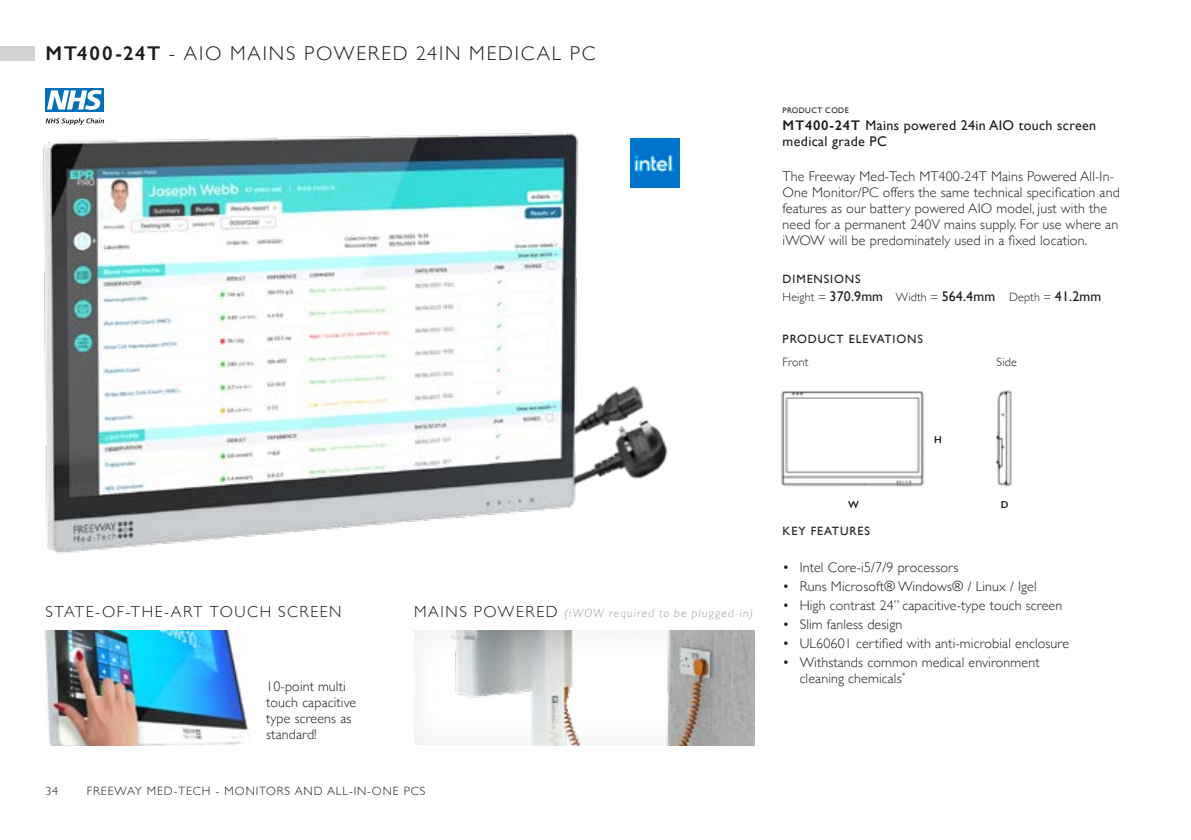
<style>
.page{position:relative;width:1191px;height:840px;background:#fff}
.page>*{position:absolute;margin:0;border:0;box-sizing:border-box;transform-origin:0 0}
.t1{font:300 20px "Gill Sans";letter-spacing:.095em;color:#1d1d1b}
.t2{font:300 16px "Gill Sans";letter-spacing:.1em;color:#1d1d1b}
.t3{font:300 14px/16px "Gill Sans";letter-spacing:.01em;color:#1d1d1b}
.t4{font:14px/16px "Gill Sans";letter-spacing:.025em;color:#1d1d1b}
.t5{font:300 12px "Gill Sans";letter-spacing:.075em;color:#1d1d1b}
.t6{font:italic 300 12px "Gill Sans";letter-spacing:.1em;color:#9d9d9c}
.t7{font:12px "Gill Sans";letter-spacing:.075em;color:#1d1d1b}
.t8{font:600 10px "Gill Sans";color:#1d1d1b}
.t9{font:8px "Gill Sans";letter-spacing:.05em;color:#1d1d1b}
.s1{font-weight:600}
.s2{font-style:normal;font-size:16px;color:#1d1d1b}
.s3{font-weight:300;font-size:12px}
</style>
<div class="page">
<img style="left:43px;top:120px;width:637px;height:434px">
<div style="left:0;top:46px;width:34px;height:14px;background:#d2d2d2"></div>
<img style="left:781px;top:391px;width:143px;height:96px">
<img style="left:995px;top:390px;width:17px;height:97px">
<img style="left:45px;top:630px;width:204px;height:114px">
<div style="left:412px;top:627px;width:344px;height:118px;background:#1d1d1b;opacity:.09"></div>
<img style="left:414px;top:630px;width:340px;height:114px">
<img style="left:630px;top:138px;width:49px;height:49px">
<div style="left:45px;top:88px;width:59px;height:37px;background:#fff"></div>
<div style="left:45px;top:88px;width:59px;height:24px;background:#0070ba"></div>
<svg style="left:47px;top:90px;width:55px;height:20px"></svg>
<svg style="left:46px;top:118px;width:58px;height:7px"></svg>
<h1 class="t1" style="left:45px;top:38px;width:551px"><span class="s1">MT400-24T</span> - AIO MAINS POWERED 24IN MEDICAL PC</h1>
<p class="t2" style="left:45px;top:599px;width:298px">STATE-OF-THE-ART TOUCH SCREEN</p>
<p class="t3" style="left:266px;top:677px;width:92px">10-point multi touch capacitive type screens as standard!</p>
<p class="t6" style="left:414px;top:606px;width:341px"><span class="s2">MAINS POWERED</span> (iWOW required to be plugged-in)</p>
<p class="t5" style="left:45px;top:780px;width:14px">34</p>
<p class="t5" style="left:87px;top:780px;width:340px">FREEWAY MED-TECH - MONITORS AND ALL-IN-ONE PCS</p>
<p class="t9" style="left:782px;top:106px;width:68px">PRODUCT CODE</p>
<p class="t4" style="left:782px;top:117px;width:315px"><span class="s1">MT400-24T</span> Mains powered 24in AIO touch screen medical grade PC</p>
<p class="t3" style="left:782px;top:167px;width:339px">The Freeway Med-Tech MT400-24T Mains Powered All-In-One Monitor/PC offers the same technical specification and features as our battery powered AIO model, just with the need for a permanent 240V mains supply. For use where an iWOW will be predominately used in a fixed location.</p>
<p class="t7" style="left:782px;top:271px;width:80px">DIMENSIONS</p>
<p class="t4" style="left:782px;top:288px;width:320px"><span class="s3">Height =</span> 370.9mm <span class="s3">Width =</span> 564.4mm <span class="s3">Depth =</span> 41.2mm</p>
<p class="t7" style="left:782px;top:331px;width:142px">PRODUCT ELEVATIONS</p>
<p class="t5" style="left:782px;top:352px;width:27px">Front</p>
<p class="t5" style="left:996px;top:352px;width:22px">Side</p>
<p class="t8" style="left:934px;top:433px;width:9px">H</p>
<p class="t8" style="left:848px;top:498px;width:12px">W</p>
<p class="t8" style="left:1000px;top:498px;width:9px">D</p>
<p class="t7" style="left:782px;top:523px;width:89px">KEY FEATURES</p>
<p class="t3" style="left:782px;top:559px;width:177px">• Intel Core-i5/7/9 processors</p>
<p class="t3" style="left:782px;top:577px;width:256px">• Runs Microsoft® Windows® / Linux / Igel</p>
<p class="t3" style="left:782px;top:596px;width:281px">• High contrast 24” capacitive-type touch screen</p>
<p class="t3" style="left:782px;top:615px;width:121px">• Slim fanless design</p>
<p class="t3" style="left:782px;top:634px;width:288px">• UL60601 certified with anti-microbial enclosure</p>
<p class="t3" style="left:799px;top:653px;width:241px;text-indent:-17px">• Withstands common medical environment cleaning chemicals<sup>*</sup></p>
</div>
